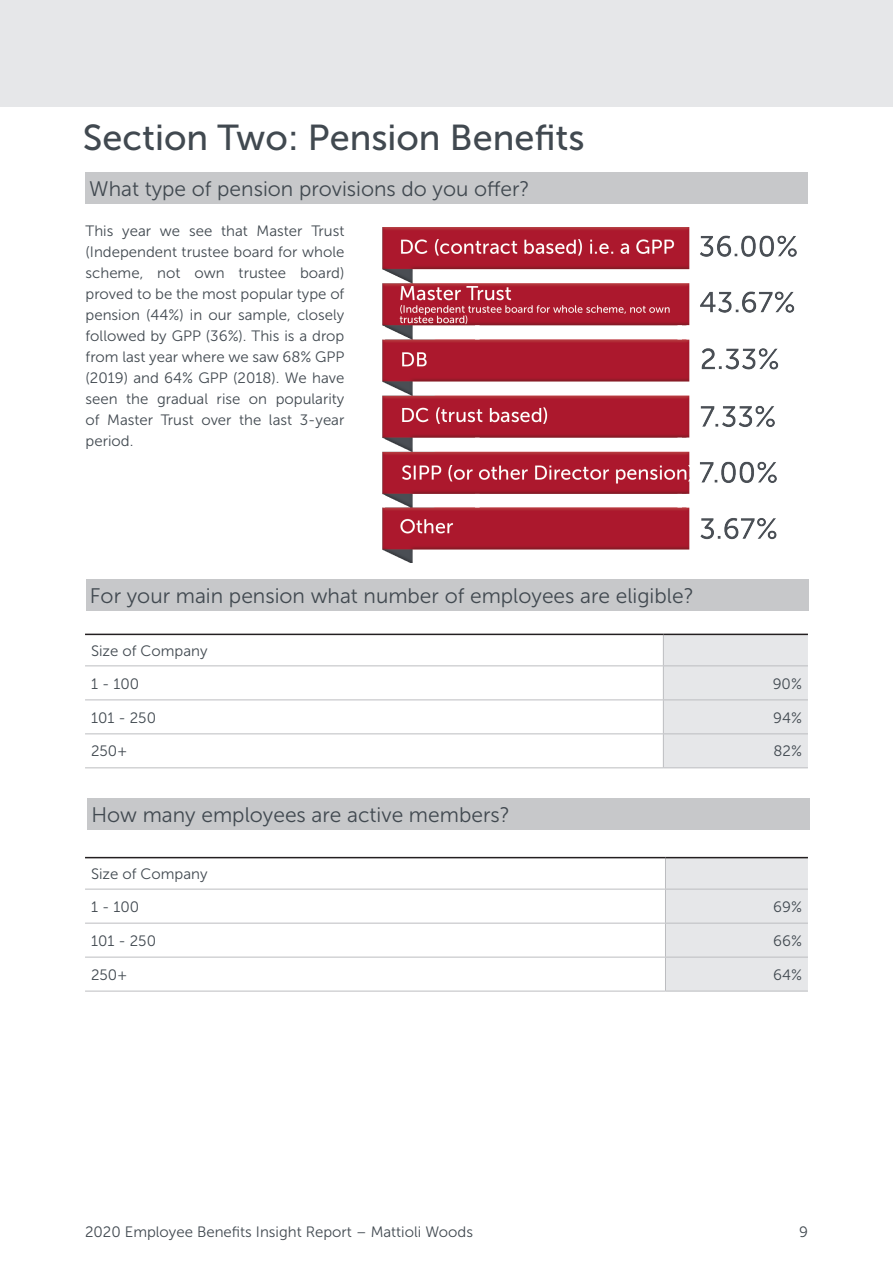
<style>
.page{position:relative;width:893px;height:1263px;background:#fff}
.page>*{position:absolute;margin:0;border:0;box-sizing:border-box;transform-origin:0 0}
.t1{font:36px "Museo Sans 500";color:#414950}
.Sub_Title_White{font:21px "Museo Sans 300";color:#414950}
.Body{font:15px/21px "Museo Sans 300";color:#414950;text-align:justify}
</style>
<div class="page">
<div style="left:0;top:0;width:893px;height:106px;background:#e6e7e9"></div>
<div style="left:85px;top:172px;width:723px;height:32px;background:#c7c8ca"></div>
<div style="left:86px;top:579px;width:722px;height:32px;background:#c7c8ca"></div>
<div style="left:664px;top:635px;width:144px;height:132px;background:#e6e7e9"></div>
<hr style="left:663px;top:635px;width:1px;height:30px;background:#bcbdc0">
<hr style="left:663px;top:666px;width:1px;height:33px;background:#bcbdc0">
<hr style="left:663px;top:700px;width:1px;height:33px;background:#bcbdc0">
<hr style="left:663px;top:734px;width:1px;height:33px;background:#bcbdc0">
<hr style="left:85px;top:665px;width:578px;height:1px;background:#bcbdc0">
<hr style="left:663px;top:665px;width:145px;height:1px;background:#bcbdc0">
<hr style="left:85px;top:699px;width:578px;height:1px;background:#bcbdc0">
<hr style="left:663px;top:699px;width:145px;height:1px;background:#bcbdc0">
<hr style="left:85px;top:733px;width:578px;height:1px;background:#bcbdc0">
<hr style="left:663px;top:733px;width:145px;height:1px;background:#bcbdc0">
<hr style="left:85px;top:767px;width:578px;height:1px;background:#bcbdc0">
<hr style="left:663px;top:767px;width:145px;height:1px;background:#bcbdc0">
<hr style="left:85px;top:634px;width:578px;height:1px;background:#231f20">
<hr style="left:663px;top:634px;width:145px;height:1px;background:#231f20">
<div style="left:87px;top:798px;width:723px;height:32px;background:#c7c8ca"></div>
<div style="left:666px;top:858px;width:142px;height:133px;background:#e6e7e9"></div>
<hr style="left:665px;top:858px;width:1px;height:31px;background:#bcbdc0">
<hr style="left:665px;top:889px;width:1px;height:34px;background:#bcbdc0">
<hr style="left:665px;top:923px;width:1px;height:34px;background:#bcbdc0">
<hr style="left:665px;top:957px;width:1px;height:34px;background:#bcbdc0">
<hr style="left:85px;top:889px;width:580px;height:1px;background:#bcbdc0">
<hr style="left:665px;top:889px;width:143px;height:1px;background:#bcbdc0">
<hr style="left:85px;top:923px;width:580px;height:1px;background:#bcbdc0">
<hr style="left:665px;top:923px;width:143px;height:1px;background:#bcbdc0">
<hr style="left:85px;top:957px;width:580px;height:1px;background:#bcbdc0">
<hr style="left:665px;top:957px;width:143px;height:1px;background:#bcbdc0">
<hr style="left:85px;top:991px;width:580px;height:1px;background:#bcbdc0">
<hr style="left:665px;top:991px;width:143px;height:1px;background:#bcbdc0">
<hr style="left:85px;top:857px;width:580px;height:1px;background:#231f20">
<hr style="left:665px;top:857px;width:143px;height:1px;background:#231f20">
<img style="left:382px;top:227px;width:415px;height:336px">
<p class="t1" style="left:83px;top:118px;width:503px">Section Two: Pension Benefits</p>
<p class="Sub_Title_White" style="left:89px;top:177px;width:442px">What type of pension provisions do you offer?</p>
<p class="Body" style="left:86px;top:220px;width:260px">This year we see that Master Trust (Independent trustee board for whole scheme, not own trustee board) proved to be the most popular type of pension (44%) in our sample, closely followed by GPP (36%). This is a drop from last year where we saw 68% GPP (2019) and 64% GPP (2018). We have seen the gradual rise on popularity of Master Trust over the last 3-year period.</p>
<p class="Sub_Title_White" style="left:90px;top:584px;width:605px">For your main pension what number of employees are eligible?</p>
<p class="Body" style="left:91px;top:640px;width:118px">Size of Company</p>
<p class="Body" style="left:91px;top:673px;width:50px">1 - 100</p>
<p class="Body" style="left:773px;top:673px;width:31px">90%</p>
<p class="Body" style="left:91px;top:707px;width:67px">101 - 250</p>
<p class="Body" style="left:773px;top:707px;width:30px">94%</p>
<p class="Body" style="left:91px;top:741px;width:38px">250+</p>
<p class="Body" style="left:773px;top:741px;width:30px">82%</p>
<p class="Sub_Title_White" style="left:91px;top:803px;width:420px">How many employees are active members?</p>
<p class="Body" style="left:91px;top:863px;width:118px">Size of Company</p>
<p class="Body" style="left:91px;top:896px;width:50px">1 - 100</p>
<p class="Body" style="left:773px;top:896px;width:30px">69%</p>
<p class="Body" style="left:91px;top:930px;width:67px">101 - 250</p>
<p class="Body" style="left:773px;top:930px;width:30px">66%</p>
<p class="Body" style="left:91px;top:964px;width:38px">250+</p>
<p class="Body" style="left:773px;top:964px;width:30px">64%</p>
<p class="Body" style="left:85px;top:1221px;width:390px">2020 Employee Benefits Insight Report – Mattioli Woods</p>
<p class="Body" style="left:799px;top:1221px;width:10px">9</p>
</div>
